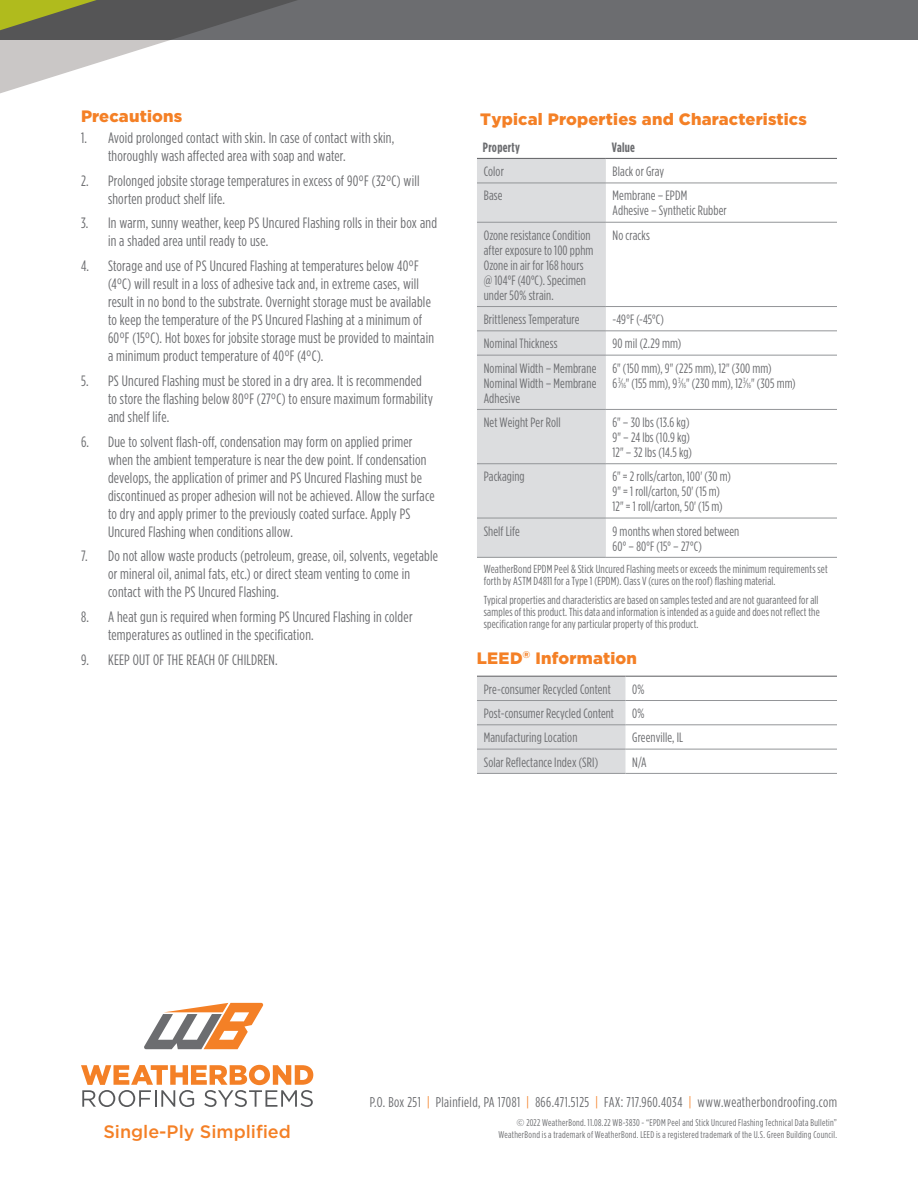
<style>
.page{position:relative;width:918px;height:1188px;background:#fff}
.page>*{position:absolute;margin:0;border:0;box-sizing:border-box;transform-origin:0 0}
.t1{font:500 18px "Gotham";color:#f48026}
.t2{font:900 16.5px "Gotham";letter-spacing:.01em;color:#f48026}
.t3{font:15px/18px "Gotham Condensed";letter-spacing:.015em;color:#6c6d70}
.t4{font:14.25px "Gotham Condensed";letter-spacing:.025em;color:#6c6d70}
.t5{font:13.5px/15px "Gotham Condensed";letter-spacing:.01em;color:#6c6d70}
.t6{font:700 13.5px "Gotham Condensed";letter-spacing:.02em;color:#6c6d70}
.t7{font:11.7px/12px "Gotham Condensed";letter-spacing:.015em;color:#6c6d70}
.t8{font:9.75px "Gotham Condensed";letter-spacing:.03em;color:#6c6d70}
.s1{font-size:7.35px}
.s2{color:#f48026}
.s3{font-family:"Gotham"}
</style>
<div class="page">
<div style="left:477px;top:677px;width:148px;height:96px;background:#dcdddf"></div>
<hr style="left:477px;top:700px;width:148px;height:1px;background:#939598">
<hr style="left:625px;top:700px;width:212px;height:1px;background:#939598">
<hr style="left:477px;top:724px;width:148px;height:1px;background:#939598">
<hr style="left:625px;top:724px;width:212px;height:1px;background:#939598">
<hr style="left:625px;top:749px;width:212px;height:1px;background:#939598">
<hr style="left:625px;top:773px;width:212px;height:1px;background:#939598">
<hr style="left:477px;top:676px;width:148px;height:1px;background:#6c6d70">
<hr style="left:625px;top:676px;width:212px;height:1px;background:#6c6d70">
<hr style="left:477px;top:749px;width:148px;height:1px;background:#939598">
<hr style="left:477px;top:773px;width:148px;height:1px;background:#939598">
<svg style="left:144px;top:1003px;width:120px;height:46px"></svg>
<svg style="left:81px;top:1065px;width:232px;height:42px"></svg>
<div style="left:0;top:0;width:918px;height:40px;background:#6c6d70"></div>
<svg style="left:0;top:0;width:297px;height:94px"></svg>
<svg style="left:0;top:0;width:97px;height:30px;background:#828839"></svg>
<div style="left:477px;top:159px;width:129px;height:398px;background:#dcdddf"></div>
<hr style="left:477px;top:183px;width:129px;height:1px;background:#939598">
<hr style="left:606px;top:183px;width:231px;height:1px;background:#939598">
<hr style="left:477px;top:222px;width:129px;height:1px;background:#939598">
<hr style="left:606px;top:222px;width:231px;height:1px;background:#939598">
<hr style="left:477px;top:306px;width:129px;height:1px;background:#939598">
<hr style="left:606px;top:306px;width:231px;height:1px;background:#939598">
<hr style="left:477px;top:330px;width:129px;height:1px;background:#939598">
<hr style="left:606px;top:330px;width:231px;height:1px;background:#939598">
<hr style="left:477px;top:355px;width:129px;height:1px;background:#939598">
<hr style="left:606px;top:355px;width:231px;height:1px;background:#939598">
<hr style="left:477px;top:409px;width:129px;height:1px;background:#939598">
<hr style="left:606px;top:409px;width:231px;height:1px;background:#939598">
<hr style="left:477px;top:463px;width:129px;height:1px;background:#939598">
<hr style="left:606px;top:463px;width:231px;height:1px;background:#939598">
<hr style="left:477px;top:518px;width:129px;height:1px;background:#939598">
<hr style="left:606px;top:518px;width:231px;height:1px;background:#939598">
<hr style="left:477px;top:158px;width:129px;height:1px;background:#6c6d70">
<hr style="left:606px;top:158px;width:231px;height:1px;background:#6c6d70">
<hr style="left:477px;top:557px;width:129px;height:1px;background:#939598">
<hr style="left:606px;top:557px;width:231px;height:1px;background:#939598">
<p class="t2" style="left:81px;top:106px;width:103px">Precautions</p>
<p class="t3" style="left:108px;top:128px;width:288px;text-indent:-27px">1. Avoid prolonged contact with skin. In case of contact with skin, thoroughly wash affected area with soap and water.</p>
<p class="t3" style="left:108px;top:171px;width:313px;text-indent:-27px">2. Prolonged jobsite storage temperatures in excess of 90°F (32°C) will shorten product shelf life.</p>
<p class="t3" style="left:108px;top:214px;width:331px;text-indent:-27px">3. In warm, sunny weather, keep PS Uncured Flashing rolls in their box and in a shaded area until ready to use.</p>
<p class="t3" style="left:108px;top:257px;width:328px;text-indent:-27px">4. Storage and use of PS Uncured Flashing at temperatures below 40°F (4°C) will result in a loss of adhesive tack and, in extreme cases, will result in no bond to the substrate. Overnight storage must be available to keep the temperature of the PS Uncured Flashing at a minimum of 60°F (15°C). Hot boxes for jobsite storage must be provided to maintain a minimum product temperature of 40°F (4°C).</p>
<p class="t3" style="left:108px;top:371px;width:327px;text-indent:-27px">5. PS Uncured Flashing must be stored in a dry area. It is recommended to store the flashing below 80°F (27°C) to ensure maximum formability and shelf life.</p>
<p class="t3" style="left:108px;top:432px;width:328px;text-indent:-27px">6. Due to solvent flash-off, condensation may form on applied primer when the ambient temperature is near the dew point. If condensation develops, the application of primer and PS Uncured Flashing must be discontinued as proper adhesion will not be achieved. Allow the surface to dry and apply primer to the previously coated surface. Apply PS Uncured Flashing when conditions allow.</p>
<p class="t3" style="left:108px;top:547px;width:332px;text-indent:-27px">7. Do not allow waste products (petroleum, grease, oil, solvents, vegetable or mineral oil, animal fats, etc.) or direct steam venting to come in contact with the PS Uncured Flashing.</p>
<p class="t3" style="left:108px;top:608px;width:306px;text-indent:-27px">8. A heat gun is required when forming PS Uncured Flashing in colder temperatures as outlined in the specification.</p>
<p class="t3" style="left:81px;top:650px;width:198px">9. KEEP OUT OF THE REACH OF CHILDREN.</p>
<p class="t2" style="left:480px;top:110px;width:328px">Typical Properties and Characteristics</p>
<p class="t6" style="left:483px;top:140px;width:39px">Property</p>
<p class="t6" style="left:612px;top:140px;width:25px">Value</p>
<p class="t5" style="left:484px;top:164px;width:22px">Color</p>
<p class="t5" style="left:613px;top:164px;width:53px">Black or Gray</p>
<p class="t5" style="left:484px;top:188px;width:20px">Base</p>
<p class="t5" style="left:613px;top:188px;width:116px">Membrane – EPDM<br>Adhesive – Synthetic Rubber</p>
<p class="t5" style="left:484px;top:227px;width:111px">Ozone resistance Condition after exposure to 100 pphm<br>Ozone in air for 168 hours @ 104°F (40°C). Specimen under 50% strain.</p>
<p class="t5" style="left:613px;top:227px;width:39px">No cracks</p>
<p class="t5" style="left:484px;top:312px;width:97px">Brittleness Temperature</p>
<p class="t5" style="left:613px;top:312px;width:53px">-49°F (-45°C)</p>
<p class="t5" style="left:484px;top:336px;width:75px">Nominal Thickness</p>
<p class="t5" style="left:613px;top:336px;width:70px">90 mil (2.29 mm)</p>
<p class="t5" style="left:484px;top:360px;width:114px;text-align:justify">Nominal Width – Membrane Nominal Width – Membrane Adhesive</p>
<p class="t5" style="left:613px;top:360px;width:185px">6" (150 mm), 9" (225 mm), 12" (300 mm)<br>6<sup>3</sup>⁄<span class="s1">16</span>" (155 mm), 9<sup>3</sup>⁄<span class="s1">16</span>" (230 mm), 12<sup>3</sup>⁄<span class="s1">16</span>" (305 mm)</p>
<p class="t5" style="left:484px;top:415px;width:78px">Net Weight Per Roll</p>
<p class="t5" style="left:613px;top:415px;width:81px">6" – 30 lbs (13.6 kg)<br>9" – 24 lbs (10.9 kg)<br>12" – 32 lbs (14.5 kg)</p>
<p class="t5" style="left:484px;top:469px;width:43px">Packaging</p>
<p class="t5" style="left:613px;top:469px;width:120px">6" = 2 rolls/carton, 100' (30 m)<br>9" = 1 roll/carton, 50' (15 m)<br>12" = 1 roll/carton, 50' (15 m)</p>
<p class="t5" style="left:484px;top:523px;width:38px">Shelf Life</p>
<p class="t5" style="left:613px;top:523px;width:128px">9 months when stored between<br>60° – 80°F (15° – 27°C)</p>
<p class="t7" style="left:484px;top:563px;width:346px">WeatherBond EPDM Peel &amp; Stick Uncured Flashing meets or exceeds the minimum requirements set forth by ASTM D4811 for a Type 1 (EPDM). Class V (cures on the roof) flashing material.</p>
<p class="t7" style="left:484px;top:594px;width:338px;text-align:justify">Typical properties and characteristics are based on samples tested and are not guaranteed for all samples of this product. This data and information is intended as a guide and does not reflect the specification range for any particular property of this product.</p>
<p class="t2" style="left:477px;top:649px;width:161px">LEED<sup>®</sup> Information</p>
<p class="t5" style="left:484px;top:681px;width:129px">Pre-consumer Recycled Content</p>
<p class="t5" style="left:632px;top:681px;width:14px">0%</p>
<p class="t5" style="left:484px;top:706px;width:132px">Post-consumer Recycled Content</p>
<p class="t5" style="left:632px;top:706px;width:14px">0%</p>
<p class="t5" style="left:484px;top:730px;width:95px">Manufacturing Location</p>
<p class="t5" style="left:632px;top:730px;width:52px">Greenville, IL</p>
<p class="t5" style="left:484px;top:754px;width:116px">Solar Reflectance Index(SRI)</p>
<p class="t5" style="left:632px;top:754px;width:16px">N/A</p>
<p class="t1" style="left:103px;top:1122px;width:189px">Single-Ply Simplified</p>
<p class="t4" style="left:370px;top:1094px;width:469px">P.O. Box 251 <span class="s2">|</span> Plainfield, PA 17081 <span class="s2">|</span> 866.471.5125 <span class="s2">|</span> FAX: 717.960.4034 <span class="s2">|</span> www.weatherbondroofing.com</p>
<p class="t8" style="left:516px;top:1117px;width:322px"><span class="s3">©</span> 2022 WeatherBond. 11.08.22 WB-3830 - “EPDM Peel and Stick Uncured Flashing Technical Data Bulletin”</p>
<p class="t8" style="left:498px;top:1129px;width:340px">WeatherBond is a trademark of WeatherBond. LEED is a registered trademark of the U.S. Green Building Council.</p>
</div>
